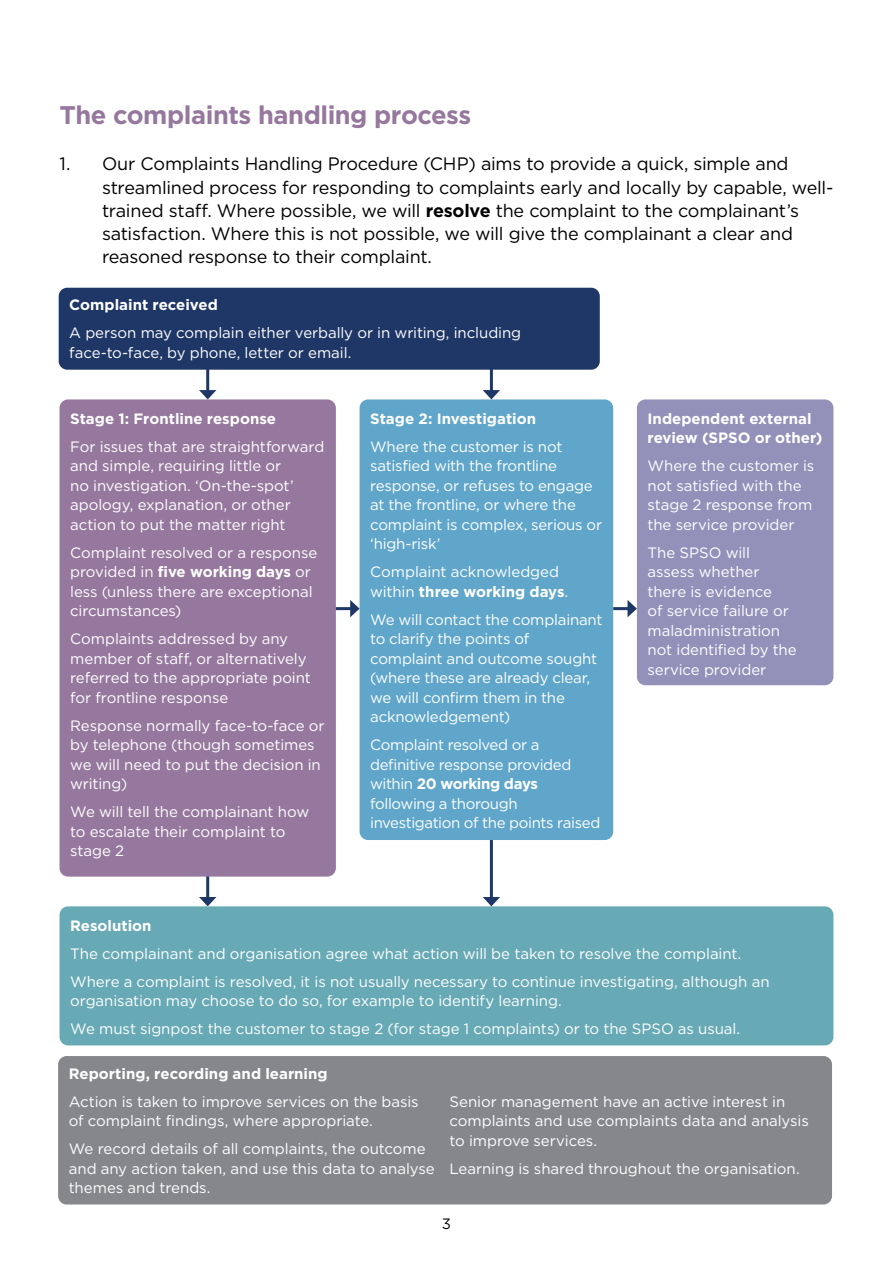
<style>
.page{position:relative;width:893px;height:1263px;background:#fff}
.page>*{position:absolute;margin:0;border:0;box-sizing:border-box;transform-origin:0 0}
.t1{font:700 25.5px "Gotham";letter-spacing:-.02em;color:#96789e}
.t2{font:18px/23.2px "Gotham";letter-spacing:-.015em;color:#000}
.t3{font:15px/19.5px "Gotham";letter-spacing:-.01em;color:#fff}
.t4{font:700 15px/19.5px "Gotham";color:#fff}
.t5{font:15px "Gotham";color:#000}
.s1{font-weight:700}
</style>
<div class="page">
<div style="left:59px;top:288px;width:541px;height:82px;background:#1f3767;border-radius:9px"></div>
<hr style="left:206px;top:359px;width:3px;height:34px;background:#1f3767">
<svg style="left:199px;top:390px;width:17px;height:9px"></svg>
<hr style="left:206px;top:866px;width:3px;height:34px;background:#1f3767">
<svg style="left:199px;top:897px;width:17px;height:9px"></svg>
<hr style="left:490px;top:359px;width:3px;height:34px;background:#1f3767">
<svg style="left:483px;top:390px;width:17px;height:9px"></svg>
<hr style="left:490px;top:798px;width:3px;height:102px;background:#1f3767">
<svg style="left:483px;top:897px;width:17px;height:9px"></svg>
<div style="left:60px;top:399px;width:276px;height:477px;background:#96789e;border-radius:9px"></div>
<div style="left:360px;top:399px;width:253px;height:441px;background:#60a6ca;border-radius:9px"></div>
<div style="left:637px;top:399px;width:196px;height:286px;background:#9391ba;border-radius:9px"></div>
<hr style="left:336px;top:607px;width:17px;height:3px;background:#1f3767">
<svg style="left:350px;top:600px;width:10px;height:17px"></svg>
<hr style="left:613px;top:607px;width:17px;height:3px;background:#1f3767">
<svg style="left:627px;top:600px;width:10px;height:17px"></svg>
<div style="left:60px;top:906px;width:773px;height:139px;background:#67a9b5;border-radius:9px"></div>
<div style="left:58px;top:1056px;width:774px;height:148px;background:#85878a;border-radius:9px"></div>
<h1 class="t1" style="left:60px;top:98px;width:413px">The complaints handling process</h1>
<p class="t2" style="left:102px;top:152px;width:733px;text-indent:-43px">1. Our Complaints Handling Procedure (CHP) aims to provide a quick, simple and streamlined process for responding to complaints early and locally by capable, well&shy;trained staff. Where possible, we will <span class="s1">resolve</span> the complaint to the complainant’s satisfaction. Where this is not possible, we will give the complainant a clear and reasoned response to their complaint.</p>
<p class="t4" style="left:69px;top:295px;width:150px">Complaint received</p>
<p class="t3" style="left:69px;top:323px;width:453px">A person may complain either verbally or in writing, including face-to-face, by phone, letter or email.</p>
<p class="t4" style="left:70px;top:408px;width:207px">Stage 1: Frontline response</p>
<p class="t3" style="left:70px;top:436px;width:256px">For issues that are straightforward and simple, requiring little or<br>no investigation. ‘On-the-spot’ apology, explanation, or other action to put the matter right</p>
<p class="t3" style="left:70px;top:542px;width:249px">Complaint resolved or a response provided in <span class="s1">five working days</span> or less (unless there are exceptional circumstances)</p>
<p class="t3" style="left:70px;top:629px;width:242px">Complaints addressed by any member of staff, or alternatively referred to the appropriate point for frontline response</p>
<p class="t3" style="left:70px;top:715px;width:256px">Response normally face-to-face or by telephone (though sometimes we will need to put the decision in writing)</p>
<p class="t3" style="left:70px;top:802px;width:241px">We will tell the complainant how to escalate their complaint to stage 2</p>
<p class="t4" style="left:370px;top:408px;width:167px">Stage 2: Investigation</p>
<p class="t3" style="left:370px;top:436px;width:234px">Where the customer is not satisfied with the frontline response, or refuses to engage at the frontline, or where the complaint is complex, serious or ‘high-risk’</p>
<p class="t3" style="left:370px;top:562px;width:199px">Complaint acknowledged within <span class="s1">three working days</span>.</p>
<p class="t3" style="left:370px;top:609px;width:234px">We will contact the complainant to clarify the points of complaint and outcome sought (where these are already clear, we will confirm them in the acknowledgement)</p>
<p class="t3" style="left:370px;top:735px;width:232px">Complaint resolved or a definitive response provided within <span class="s1">20 working days </span>following a thorough investigation of the points raised</p>
<p class="t4" style="left:647px;top:408px;width:177px">Independent external review (SPSO or other)</p>
<p class="t3" style="left:647px;top:456px;width:168px">Where the customer is not satisfied with the stage 2 response from the service provider</p>
<p class="t3" style="left:647px;top:542px;width:151px">The SPSO will assess whether there is evidence<br>of service failure or maladministration not identified by the service provider</p>
<p class="t4" style="left:70px;top:915px;width:83px">Resolution</p>
<p class="t3" style="left:70px;top:939px;width:701px;line-height:28px">The complainant and organisation agree what action will be taken to resolve the complaint.<br>Where a complaint is resolved, it is not usually necessary to continue investigating, although an</p>
<p class="t3" style="left:70px;top:986px;width:672px;line-height:28px">organisation may choose to do so, for example to identify learning.<br>We must signpost the customer to stage 2 (for stage 1 complaints) or to the SPSO as usual.</p>
<p class="t4" style="left:69px;top:1063px;width:260px">Reporting, recording and learning</p>
<p class="t3" style="left:69px;top:1091px;width:351px">Action is taken to improve services on the basis of complaint findings, where appropriate.</p>
<p class="t3" style="left:69px;top:1139px;width:367px">We record details of all complaints, the outcome and any action taken, and use this data to analyse themes and trends.</p>
<p class="t3" style="left:450px;top:1091px;width:361px">Senior management have an active interest in complaints and use complaints data and analysis to improve services.</p>
<p class="t3" style="left:450px;top:1158px;width:352px">Learning is shared throughout the organisation.</p>
<p class="t5" style="left:442px;top:1214px;width:11px">3</p>
</div>
